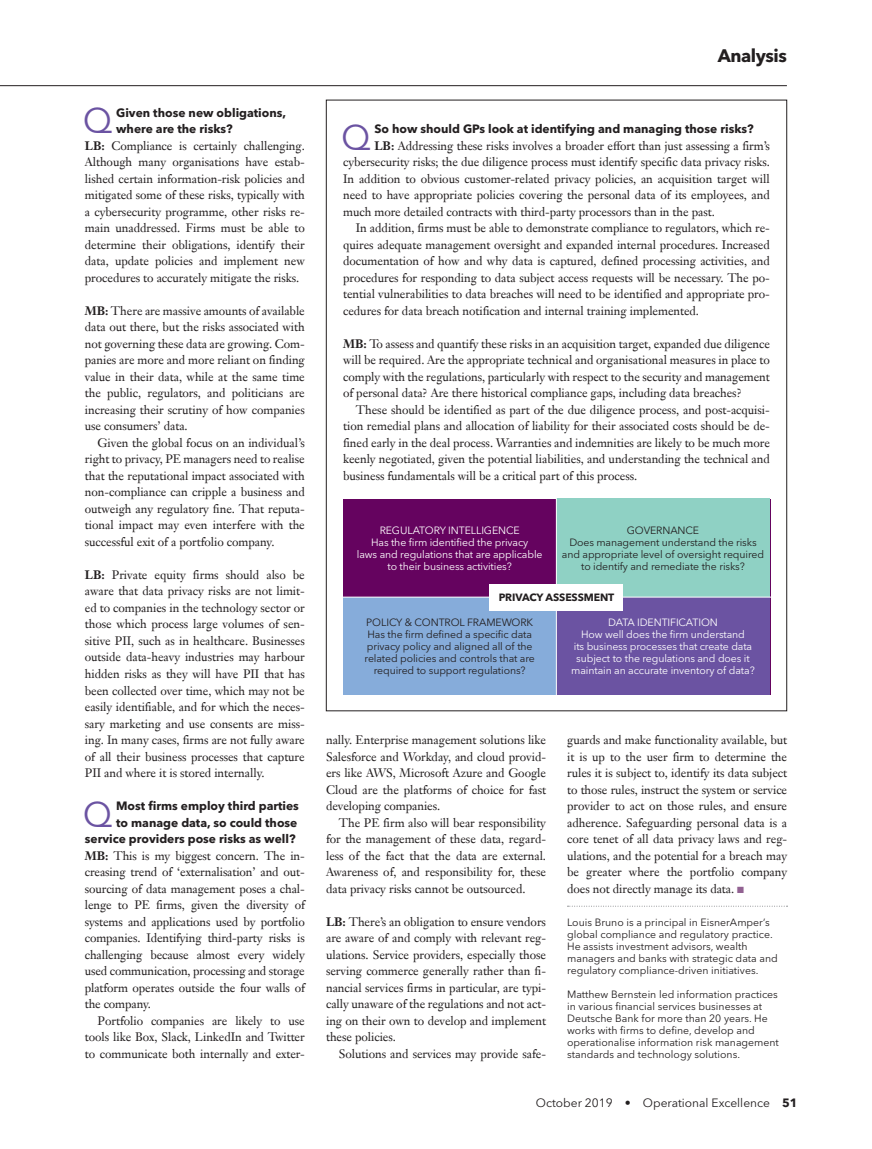
<style>
.page{position:relative;width:872px;height:1149px;background:#fff}
.page>*{position:absolute;margin:0;border:0;box-sizing:border-box;transform-origin:0 0}
.t1{font:35.25px "Avenir Next LT Pro";color:#6b53a2}
.t2{font:700 18px "Avenir Next LT Pro";letter-spacing:-.025em;color:#231f20}
.t3{font:12px/16.5px "Janson Text LT Pro";letter-spacing:-.005em;color:#231f20;text-align:justify}
.t4{font:700 12px/16.5px "Avenir Next LT Pro";color:#231f20}
.t5{font:12px "Avenir Next LT Pro";color:#231f20}
.t6{font:10.5px/12px "Avenir Next LT Pro";color:#231f20}
.t7{font:10.5px/12px "Avenir Next LT Pro";letter-spacing:-.01em;color:#fff;text-align:center}
.t8{font:700 10.5px "Avenir Next LT Pro";letter-spacing:-.01em;color:#231f20}
.s1{font-weight:700}
.s2{color:#926292}
</style>
<div class="page">
<hr style="left:0;top:85px;width:787px;height:1px;background:#231f20">
<svg style="left:567px;top:905px;width:220px;height:1px"></svg>
<div style="left:343px;top:498px;width:427px;height:196px;background:#65035f"></div>
<div style="left:343px;top:597px;width:213px;height:97px;background:#86acda"></div>
<div style="left:556px;top:498px;width:213px;height:99px;background:#8fd1c4"></div>
<div style="left:556px;top:597px;width:213px;height:97px;background:#6b53a2"></div>
<hr style="left:556px;top:498px;width:1px;height:198px;background:#fff">
<hr style="left:336px;top:596px;width:440px;height:1px;background:#fff">
<div style="left:490px;top:583px;width:133px;height:27px;background:#fff"></div>
<h1 class="t1" style="left:83px;top:100px;width:31px">Q</h1>
<p class="t4" style="left:116px;top:104px;width:171px">Given those new obligations, where are the risks?</p>
<p class="t3" style="left:85px;top:137px;width:221px"><span class="s1">LB:</span> Compliance is certainly challenging.<br>Although many organisations have estab&shy;lished certain information-risk policies and mitigated some of these risks, typically with a cybersecurity programme, other risks re&shy;main unaddressed. Firms must be able to determine their obligations, identify their data, update policies and implement new procedures to accurately mitigate the risks.</p>
<p class="t3" style="left:85px;top:302px;width:221px"><span class="s1">MB:</span> There are massive amounts of available data out there, but the risks associated with not governing these data are growing. Com&shy;panies are more and more reliant on finding value in their data, while at the same time the public, regulators, and politicians are increasing their scrutiny of how companies use consumers’ data.</p>
<p class="t3" style="left:85px;top:434px;width:221px;text-indent:13px">Given the global focus on an individual’s right to privacy, PE managers need to realise that the reputational impact associated with non-compliance can cripple a business and outweigh any regulatory fine. That reputa&shy;tional impact may even interfere with the successful exit of a portfolio company.</p>
<p class="t3" style="left:85px;top:566px;width:221px"><span class="s1">LB:</span> Private equity firms should also be aware that data privacy risks are not limit&shy;ed to companies in the technology sector or those which process large volumes of sen&shy;sitive PII, such as in healthcare. Businesses outside data-heavy industries may harbour hidden risks as they will have PII that has been collected over time, which may not be easily identifiable, and for which the neces&shy;sary marketing and use consents are miss&shy;ing. In many cases, firms are not fully aware of all their business processes that capture PII and where it is stored internally.</p>
<h1 class="t1" style="left:83px;top:793px;width:31px">Q</h1>
<p class="t4" style="left:85px;top:797px;width:216px;text-align:right">Most firms employ third parties<br>to manage data, so could those service providers pose risks as well?</p>
<p class="t3" style="left:85px;top:847px;width:221px"><span class="s1">MB:</span> This is my biggest concern. The in&shy;creasing trend of ‘externalisation’ and out&shy;sourcing of data management poses a chal&shy;lenge to PE firms, given the diversity of systems and applications used by portfolio companies. Identifying third-party risks is challenging because almost every widely used communication, processing and storage platform operates outside the four walls of the company.</p>
<p class="t3" style="left:85px;top:1012px;width:221px;text-indent:13px">Portfolio companies are likely to use tools like Box, Slack, LinkedIn and Twitter to communicate both internally and exter-</p>
<h2 class="t2" style="left:717px;top:45px;width:71px">Analysis</h2>
<h1 class="t1" style="left:341px;top:116px;width:31px">Q</h1>
<p class="t4" style="left:374px;top:120px;width:381px">So how should GPs look at identifying and managing those risks?</p>
<p class="t3" style="left:343px;top:137px;width:428px;text-indent:31px"><span class="s1">LB:</span> Addressing these risks involves a broader effort than just assessing a firm’s cybersecurity risks; the due diligence process must identify specific data privacy risks.<br>In addition to obvious customer-related privacy policies, an acquisition target will need to have appropriate policies covering the personal data of its employees, and much more detailed contracts with third-party processors than in the past.</p>
<p class="t3" style="left:343px;top:220px;width:428px;text-indent:13px">In addition, firms must be able to demonstrate compliance to regulators, which re&shy;quires adequate management oversight and expanded internal procedures. Increased documentation of how and why data is captured, defined processing activities, and procedures for responding to data subject access requests will be necessary. The po&shy;tential vulnerabilities to data breaches will need to be identified and appropriate pro&shy;cedures for data breach notification and internal training implemented.</p>
<p class="t3" style="left:343px;top:335px;width:428px"><span class="s1">MB:</span> To assess and quantify these risks in an acquisition target, expanded due diligence will be required. Are the appropriate technical and organisational measures in place to comply with the regulations, particularly with respect to the security and management of personal data? Are there historical compliance gaps, including data breaches?</p>
<p class="t3" style="left:343px;top:401px;width:428px;text-indent:13px">These should be identified as part of the due diligence process, and post-acquisi&shy;tion remedial plans and allocation of liability for their associated costs should be de&shy;fined early in the deal process. Warranties and indemnities are likely to be much more keenly negotiated, given the potential liabilities, and understanding the technical and business fundamentals will be a critical part of this process.</p>
<p class="t7" style="left:357px;top:524px;width:187px">REGULATORY INTELLIGENCE<br>Has the firm identified the privacy<br>laws and regulations that are applicable to their business activities?</p>
<p class="t6" style="left:562px;top:524px;width:204px;text-align:center">GOVERNANCE<br>Does management understand the risks and appropriate level of oversight required to identify and remediate the risks?</p>
<p class="t8" style="left:498px;top:590px;width:117px">PRIVACY ASSESSMENT</p>
<p class="t6" style="left:364px;top:616px;width:172px;text-align:center">POLICY &amp; CONTROL FRAMEWORK Has the firm defined a specific data privacy policy and aligned all of the related policies and controls that are required to support regulations?</p>
<p class="t7" style="left:571px;top:616px;width:185px">DATA IDENTIFICATION<br>How well does the firm understand<br>its business processes that create data subject to the regulations and does it maintain an accurate inventory of data?</p>
<p class="t3" style="left:326px;top:731px;width:221px">nally. Enterprise management solutions like Salesforce and Workday, and cloud provid&shy;ers like AWS, Microsoft Azure and Google Cloud are the platforms of choice for fast developing companies.</p>
<p class="t3" style="left:326px;top:814px;width:221px;text-indent:13px">The PE firm also will bear responsibility for the management of these data, regard&shy;less of the fact that the data are external.<br>Awareness of, and responsibility for, these data privacy risks cannot be outsourced.</p>
<p class="t3" style="left:326px;top:913px;width:221px"><span class="s1">LB:</span> There’s an obligation to ensure vendors are aware of and comply with relevant reg&shy;ulations. Service providers, especially those serving commerce generally rather than fi&shy;nancial services firms in particular, are typi&shy;cally unaware of the regulations and not act&shy;ing on their own to develop and implement these policies.</p>
<p class="t3" style="left:339px;top:1045px;width:209px">Solutions and services may provide safe-</p>
<p class="t3" style="left:567px;top:731px;width:221px">guards and make functionality available, but it is up to the user firm to determine the rules it is subject to, identify its data subject to those rules, instruct the system or service provider to act on those rules, and ensure adherence. Safeguarding personal data is a core tenet of all data privacy laws and reg&shy;ulations, and the potential for a breach may be greater where the portfolio company does not directly manage its data. <span class="s2">■</span></p>
<p class="t6" style="left:567px;top:915px;width:212px">Louis Bruno is a principal in EisnerAmper’s global compliance and regulatory practice.<br>He assists investment advisors, wealth managers and banks with strategic data and regulatory compliance-driven initiatives.</p>
<p class="t6" style="left:567px;top:987px;width:213px">Matthew Bernstein led information practices in various financial services businesses at Deutsche Bank for more than 20 years. He works with firms to define, develop and operationalise information risk management standards and technology solutions.</p>
<p class="t5" style="left:536px;top:1095px;width:263px">October 2019 • Operational Excellence <span class="s1">51</span></p>
</div>
